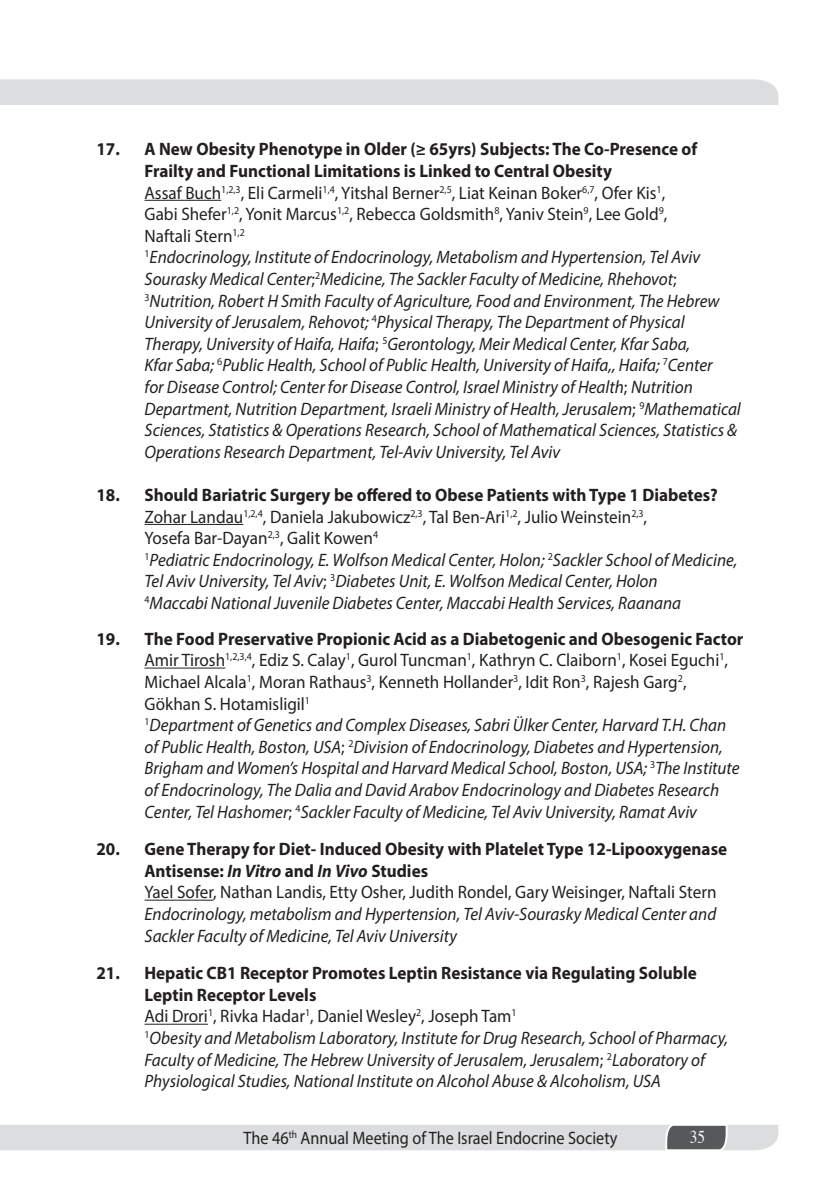
<style>
.page{position:relative;width:840px;height:1191px;background:#fff}
.page>*{position:absolute;margin:0;border:0;box-sizing:border-box;transform-origin:0 0}
.t1{font:italic 18px/21.6px "Myriad Pro";color:#231f20;scale:.95 1}
.t2{font:700 18px/21.6px "Myriad Pro";color:#231f20;scale:.95 1}
.t3{font:18px "Myriad Pro";color:#231f20;scale:.9 1}
.t4{font:18px "Times";color:#fff;scale:.85 1}
.s1{font-weight:700;font-style:normal}
.s2{font-style:normal}
.s3{font-style:italic}
.s4{font-weight:400}
</style>
<div class="page">
<div style="left:0;top:79px;width:777px;height:26px;background:#dcdddf"></div>
<svg style="left:0;top:1125px;width:777px;height:26px;background:#d4d5d7"></svg>
<hr style="left:144px;top:200px;width:77px;height:1px;background:#231f20">
<hr style="left:144px;top:524px;width:99px;height:1px;background:#231f20">
<hr style="left:144px;top:667px;width:81px;height:1px;background:#231f20">
<hr style="left:144px;top:899px;width:69px;height:1px;background:#231f20">
<hr style="left:144px;top:1023px;width:64px;height:1px;background:#231f20">
<p class="t1" style="left:144px;top:138px;width:629px;text-indent:-48px"><span class="s1">17. A New Obesity Phenotype in Older (≥ 65yrs) Subjects: The Co-Presence of Frailty and Functional Limitations is Linked to Central Obesity<br></span><span class="s2">Assaf Buch</span><sup>1,2,3</sup><span class="s2">, Eli Carmeli</span><sup>1,4</sup><span class="s2">, Yitshal Berner</span><sup>2,5</sup><span class="s2">, Liat Keinan Boker</span><sup>6,7</sup><span class="s2">, Ofer Kis</span><sup>1</sup><span class="s2">,<br>Gabi Shefer</span><sup>1,2</sup><span class="s2">, Yonit Marcus</span><sup>1,2</sup><span class="s2">, Rebecca Goldsmith</span><sup>8</sup><span class="s2">, Yaniv Stein</span><sup>9</sup><span class="s2">, Lee Gold</span><sup>9</sup><span class="s2">,<br>Naftali Stern</span><sup>1,2<br>1</sup>Endocrinology, Institute of Endocrinology, Metabolism and Hypertension, Tel Aviv Sourasky Medical Center<span class="s2">;</span><sup>2</sup>Medicine, The Sackler Faculty of Medicine, Rhehovot<span class="s2">; </span><sup>3</sup>Nutrition, Robert H Smith Faculty of Agriculture, Food and Environment, The Hebrew University of Jerusalem, Rehovot; <sup>4</sup>Physical Therapy, The Department of Physical Therapy, University of Haifa, Haifa<span class="s2">;</span> <sup>5</sup>Gerontology, Meir Medical Center, Kfar Saba,<br>Kfar Saba; <sup>6</sup>Public Health, School of Public Health, University of Haifa,, Haifa; <sup>7</sup>Center<br>for Disease Control; Center for Disease Control, Israel Ministry of Health<span class="s2">;</span> Nutrition Department, Nutrition Department, Israeli Ministry of Health, Jerusalem<span class="s2">;</span> <sup>9</sup>Mathematical Sciences, Statistics &amp; Operations Research, School of Mathematical Sciences, Statistics &amp; Operations Research Department, Tel-Aviv University, Tel Aviv</p>
<p class="t1" style="left:144px;top:484px;width:625px;text-indent:-48px"><span class="s1">18. Should Bariatric Surgery be offered to Obese Patients with Type 1 Diabetes?<br></span><span class="s2">Zohar Landau</span><sup>1,2,4</sup><span class="s2">, Daniela Jakubowicz</span><sup>2,3</sup><span class="s2">, Tal Ben-Ari</span><sup>1,2</sup><span class="s2">, Julio Weinstein</span><sup>2,3</sup><span class="s2">,<br>Yosefa Bar-Dayan</span><sup>2,3</sup><span class="s2">, Galit Kowen</span><sup>4<br>1</sup>Pediatric Endocrinology, E. Wolfson Medical Center, Holon; <sup>2</sup>Sackler School of Medicine, Tel Aviv University, Tel Aviv<span class="s2">;</span> <sup>3</sup>Diabetes Unit, E. Wolfson Medical Center, Holon<br><sup>4</sup>Maccabi National Juvenile Diabetes Center, Maccabi Health Services, Raanana</p>
<p class="t1" style="left:144px;top:627px;width:631px;text-indent:-48px"><span class="s1">19. The Food Preservative Propionic Acid as a Diabetogenic and Obesogenic Factor </span><span class="s2">Amir Tirosh</span><sup>1,2,3,4</sup><span class="s2">, Ediz S. Calay</span><sup>1</sup><span class="s2">, Gurol Tuncman</span><sup>1</sup><span class="s2">, Kathryn C. Claiborn</span><sup>1</sup><span class="s2">, Kosei Eguchi</span><sup>1</sup><span class="s2">, Michael Alcala</span><sup>1</sup><span class="s2">, Moran Rathaus</span><sup>3</sup><span class="s2">, Kenneth Hollander</span><sup>3</sup><span class="s2">, Idit Ron</span><sup>3</sup><span class="s2">, Rajesh Garg</span><sup>2</sup><span class="s2">, Gökhan S. Hotamisligil</span><sup>1<br>1</sup>Department of Genetics and Complex Diseases, Sabri Ülker Center, Harvard T.H. Chan of Public Health, Boston, USA<span class="s2">;</span> <sup>2</sup>Division of Endocrinology, Diabetes and Hypertension, Brigham and Women’s Hospital and Harvard Medical School, Boston, USA; <sup>3</sup>The Institute of Endocrinology, The Dalia and David Arabov Endocrinology and Diabetes Research Center, Tel Hashomer<span class="s2">;</span> <sup>4</sup>Sackler Faculty of Medicine, Tel Aviv University, Ramat Aviv</p>
<p class="t2" style="left:144px;top:837px;width:614px;text-indent:-48px">20. Gene Therapy for Diet- Induced Obesity with Platelet Type 12-Lipooxygenase<br>Antisense: <span class="s3">In Vitro</span> and <span class="s3">In Vivo</span> Studies<br><span class="s4">Yael Sofer, Nathan Landis, Etty Osher, Judith Rondel, Gary Weisinger, Naftali Stern</span></p>
<p class="t1" style="left:144px;top:903px;width:603px">Endocrinology, metabolism and Hypertension, Tel Aviv-Sourasky Medical Center and<br>Sackler Faculty of Medicine, Tel Aviv University</p>
<p class="t1" style="left:144px;top:962px;width:615px;text-indent:-48px"><span class="s1">21. Hepatic CB1 Receptor Promotes Leptin Resistance via Regulating Soluble Leptin Receptor Levels<br></span><span class="s2">Adi Drori</span><sup>1</sup><span class="s2">, Rivka Hadar</span><sup>1</sup><span class="s2">, Daniel Wesley</span><sup>2</sup><span class="s2">, Joseph Tam</span><sup>1<br>1</sup>Obesity and Metabolism Laboratory, Institute for Drug Research, School of Pharmacy, Faculty of Medicine, The Hebrew University of Jerusalem, Jerusalem<span class="s2">;</span> <sup>2</sup>Laboratory of Physiological Studies, National Institute on Alcohol Abuse &amp; Alcoholism, USA</p>
<p class="t3" style="left:243px;top:1126px;width:417px">The 46<sup>th</sup> Annual Meeting of The Israel Endocrine Society</p>
<p class="t4" style="left:689px;top:1120px;width:19px">35</p>
</div>
